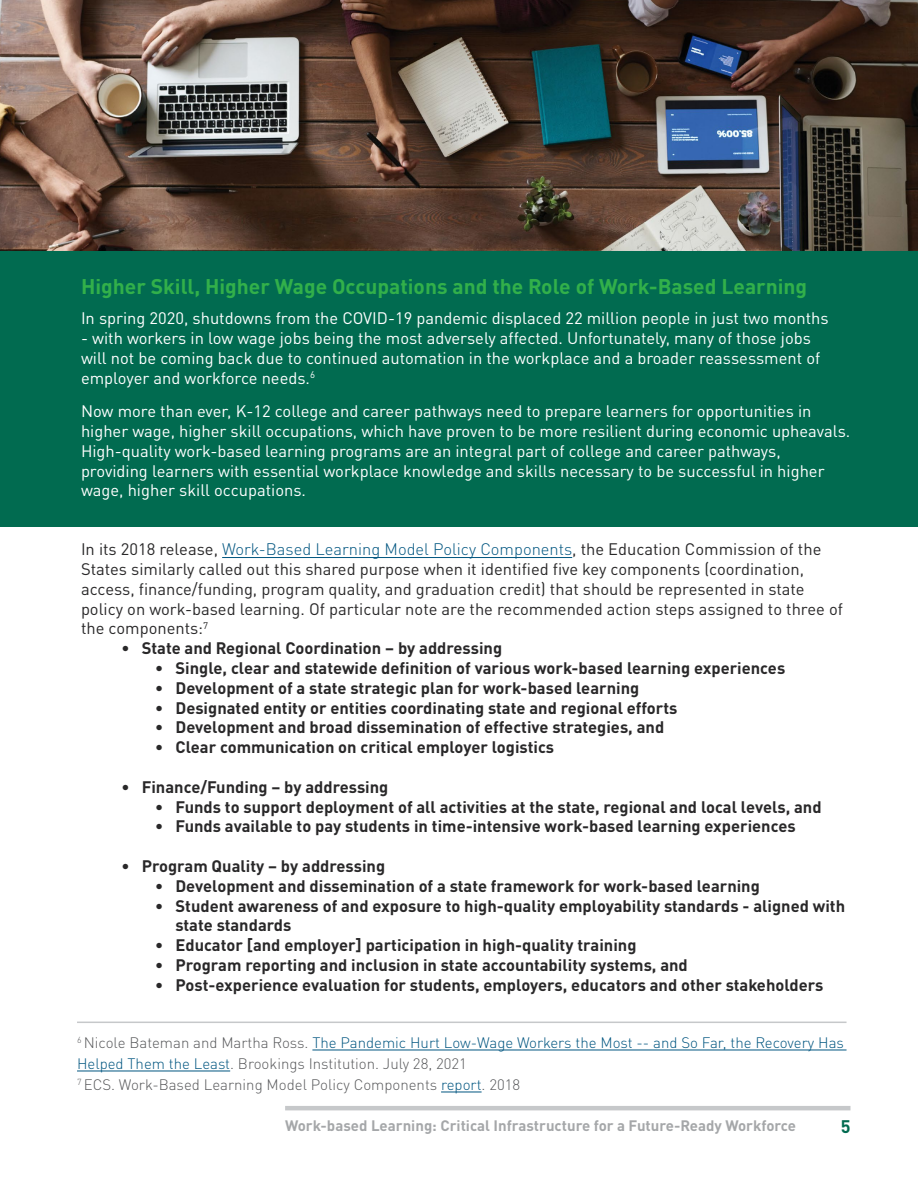
<style>
.page{position:relative;width:918px;height:1188px;background:#fff}
.page>*{position:absolute;margin:0;border:0;box-sizing:border-box;transform-origin:0 0}
.t1{font:700 21px "DINOT";color:#32b04a}
.t2{font:700 18px "DINOT";color:#016b50}
.t3{font:700 16.5px/19.8px "DINOT";color:#292829}
.t4{font:16.5px/19.8px "DINOT";color:#fff}
.t5{font:16.5px/19.8px "DINOT";color:#292829}
.t6{font:300 15px/21px "DINOT";color:#58595b}
.t7{font:700 15px "DINOT";color:#a5a7a9}
.s1{font-weight:300;color:#005580}
.s2{color:#005580}
</style>
<div class="page">
<hr style="left:285px;top:1106px;width:565px;height:4px;background:#c6c8ca">
<div style="left:0;top:226px;width:918px;height:301px;background:#016b50"></div>
<hr style="left:222px;top:557px;width:350px;height:1px;background:#005580">
<hr style="left:312px;top:1050px;width:535px;height:1px;background:#005580">
<hr style="left:77px;top:1071px;width:153px;height:1px;background:#005580">
<hr style="left:441px;top:1092px;width:41px;height:1px;background:#005580">
<hr style="left:77px;top:1022px;width:770px;height:1px;background:#c6c8ca">
<img style="left:0;top:0;width:918px;height:251px">
<p class="t1" style="left:81px;top:272px;width:728px">Higher Skill, Higher Wage Occupations and the Role of Work-Based Learning</p>
<p class="t4" style="left:81px;top:308px;width:749px">In spring 2020, shutdowns from the COVID-19 pandemic displaced 22 million people in just two months</p>
<p class="t4" style="left:81px;top:328px;width:741px">- with workers in low wage jobs being the most adversely affected. Unfortunately, many of those jobs will not be coming back due to continued automation in the workplace and a broader reassessment of employer and workforce needs.<sup>6</sup></p>
<p class="t4" style="left:81px;top:401px;width:771px">Now more than ever, K-12 college and career pathways need to prepare learners for opportunities in higher wage, higher skill occupations, which have proven to be more resilient during economic upheavals.<br>High-quality work-based learning programs are an integral part of college and career pathways, providing learners with essential workplace knowledge and skills necessary to be successful in higher wage, higher skill occupations.</p>
<p class="t5" style="left:81px;top:539px;width:763px">In its 2018 release, <span class="s1">Work-Based Learning Model Policy Components</span>, the Education Commission of the States similarly called out this shared purpose when it identified five key components (coordination, access, finance/funding, program quality, and graduation credit) that should be represented in state policy on work-based learning. Of particular note are the recommended action steps assigned to three of the components:<sup>7</sup></p>
<p class="t3" style="left:121px;top:638px;width:382px">• State and Regional Coordination – by addressing</p>
<p class="t3" style="left:155px;top:658px;width:632px">• Single, clear and statewide definition of various work-based learning experiences</p>
<p class="t3" style="left:155px;top:677px;width:486px">• Development of a state strategic plan for work-based learning</p>
<p class="t3" style="left:155px;top:697px;width:524px">• Designated entity or entities coordinating state and regional efforts</p>
<p class="t3" style="left:155px;top:717px;width:511px">• Development and broad dissemination of effective strategies, and</p>
<p class="t3" style="left:155px;top:737px;width:400px">• Clear communication on critical employer logistics</p>
<p class="t3" style="left:121px;top:776px;width:268px">• Finance/Funding – by addressing</p>
<p class="t3" style="left:155px;top:796px;width:668px">• Funds to support deployment of all activities at the state, regional and local levels, and</p>
<p class="t3" style="left:155px;top:816px;width:642px">• Funds available to pay students in time-intensive work-based learning experiences</p>
<p class="t3" style="left:121px;top:856px;width:265px">• Program Quality – by addressing</p>
<p class="t3" style="left:155px;top:875px;width:606px">• Development and dissemination of a state framework for work-based learning</p>
<p class="t3" style="left:175px;top:895px;width:671px;text-indent:-20px">• Student awareness of and exposure to high-quality employability standards - aligned with state standards</p>
<p class="t3" style="left:155px;top:935px;width:483px">• Educator [and employer] participation in high-quality training</p>
<p class="t3" style="left:155px;top:955px;width:534px">• Program reporting and inclusion in state accountability systems, and</p>
<p class="t3" style="left:155px;top:974px;width:670px">• Post-experience evaluation for students, employers, educators and other stakeholders</p>
<p class="t6" style="left:77px;top:1032px;width:768px"><sup>6</sup> Nicole Bateman and Martha Ross. <span class="s2">The Pandemic Hurt Low-Wage Workers the Most -- and So Far, the Recovery Has<br>Helped Them the Least</span>. Brookings Institution. July 28, 2021<br><sup>7</sup> ECS. Work-Based Learning Model Policy Components <span class="s2">report</span>. 2018</p>
<p class="t7" style="left:285px;top:1115px;width:512px">Work-based Learning: Critical Infrastructure for a Future-Ready Workforce</p>
<p class="t2" style="left:841px;top:1115px;width:11px">5</p>
</div>
